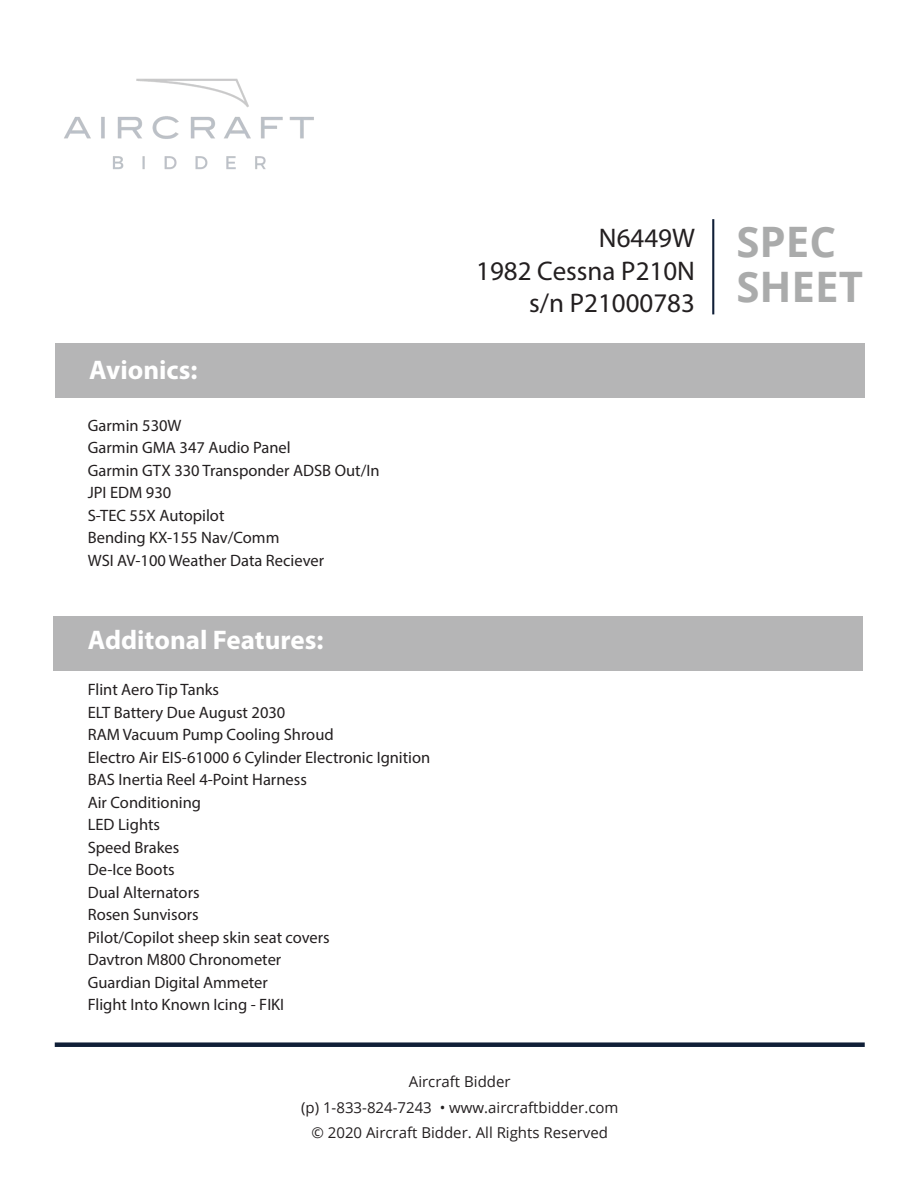
<style>
.page{position:relative;width:918px;height:1188px;background:#fff}
.page>*{position:absolute;margin:0;border:0;box-sizing:border-box;transform-origin:0 0}
.t1{font:700 42px/45.2px "Open Sans";color:#aaabab}
.t2{font:27px/32.4px "Myriad Pro";color:#231f20;text-align:right}
.t3{font:700 27px "Myriad Pro";color:#fff}
.t4{font:16.5px "Myriad Pro";color:#231f20}
.t5{font:15px/25.5px "Open Sans";color:#231f20;text-align:center}
</style>
<div class="page">
<div style="left:53px;top:617px;width:809px;height:54px;background:#b5b5b6"></div>
<div style="left:56px;top:344px;width:809px;height:54px;background:#b5b5b6"></div>
<img style="left:64px;top:78px;width:250px;height:92px">
<div style="left:55px;top:1042px;width:810px;height:5px;background:#101f37"></div>
<hr style="left:712px;top:219px;width:2px;height:95px;background:#101f37">
<p class="t3" style="left:89px;top:352px;width:110px">Avionics:</p>
<p class="t4" style="left:88px;top:415px;width:95px">Garmin 530W</p>
<p class="t4" style="left:88px;top:438px;width:205px">Garmin GMA 347 Audio Panel</p>
<p class="t4" style="left:88px;top:460px;width:293px">Garmin GTX 330 Transponder ADSB Out/In</p>
<p class="t4" style="left:88px;top:483px;width:85px">JPI EDM 930</p>
<p class="t4" style="left:88px;top:505px;width:138px">S-TEC 55X Autopilot</p>
<p class="t4" style="left:88px;top:528px;width:193px">Bending KX-155 Nav/Comm</p>
<p class="t4" style="left:88px;top:550px;width:238px">WSI AV-100 Weather Data Reciever</p>
<p class="t3" style="left:88px;top:622px;width:237px">Additonal Features:</p>
<p class="t4" style="left:88px;top:680px;width:133px">Flint Aero Tip Tanks</p>
<p class="t4" style="left:88px;top:702px;width:199px">ELT Battery Due August 2030</p>
<p class="t4" style="left:88px;top:725px;width:247px">RAM Vacuum Pump Cooling Shroud</p>
<p class="t4" style="left:88px;top:747px;width:344px">Electro Air EIS-61000 6 Cylinder Electronic Ignition</p>
<p class="t4" style="left:88px;top:770px;width:221px">BAS Inertia Reel 4-Point Harness</p>
<p class="t4" style="left:88px;top:792px;width:115px">Air Conditioning</p>
<p class="t4" style="left:88px;top:815px;width:74px">LED Lights</p>
<p class="t4" style="left:88px;top:837px;width:93px">Speed Brakes</p>
<p class="t4" style="left:88px;top:860px;width:88px">De-Ice Boots</p>
<p class="t4" style="left:88px;top:882px;width:113px">Dual Alternators</p>
<p class="t4" style="left:88px;top:905px;width:112px">Rosen Sunvisors</p>
<p class="t4" style="left:88px;top:927px;width:244px">Pilot/Copilot sheep skin seat covers</p>
<p class="t4" style="left:88px;top:950px;width:195px">Davtron M800 Chronometer</p>
<p class="t4" style="left:88px;top:972px;width:182px">Guardian Digital Ammeter</p>
<p class="t4" style="left:88px;top:995px;width:198px">Flight Into Known Icing - FIKI</p>
<h2 class="t2" style="left:476px;top:222px;width:220px">N6449W<br>1982 Cessna P210N s/n P21000783</h2>
<h1 class="t1" style="left:736px;top:218px;width:128px">SPEC<br>SHEET</h1>
<p class="t5" style="left:301px;top:1069px;width:319px">Aircraft Bidder<br>(p) 1-833-824-7243 • www.aircraftbidder.com © 2020 Aircraft Bidder. All Rights Reserved</p>
</div>
